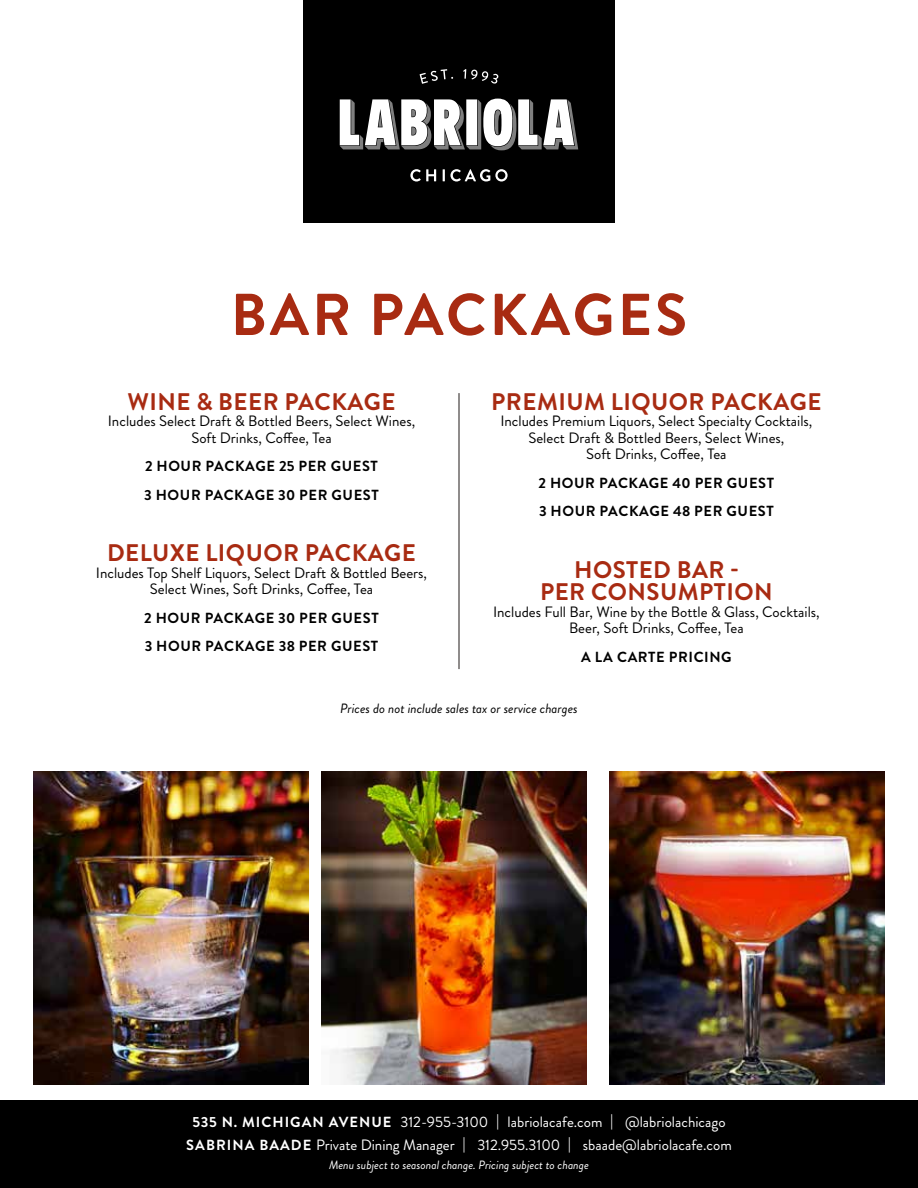
<style>
.page{position:relative;width:918px;height:1188px;background:#fff}
.page>*{position:absolute;margin:0;border:0;box-sizing:border-box;transform-origin:0 0}
.t1{font:700 58.95px "Brandon Grotesque";letter-spacing:.05em;color:#a82b12}
.t2{font:700 24px/22.5px "Brandon Grotesque";letter-spacing:.02em;color:#a82b12;text-align:center}
.t3{font:15px/16.5px "Brandon Grotesque";color:#000;text-align:center}
.t4{font:15px/22.5px "Brandon Grotesque";color:#fff;text-align:center}
.t5{font:700 14.7px/28.5px "Brandon Grotesque";letter-spacing:.04em;color:#000}
.t6{font:italic 13.5px "Brandon Grotesque";color:#000}
.t7{font:italic 12px "Brandon Grotesque";color:#fff}
.s1{font-weight:700;font-size:14.7px}
</style>
<div class="page">
<div style="left:0;top:1100px;width:918px;height:88px;background:#000"></div>
<img style="left:322px;top:771px;width:265px;height:313px">
<div style="left:303px;top:0;width:312px;height:222px;background:#000"></div>
<svg style="left:410px;top:169px;width:98px;height:13px"></svg>
<svg style="left:340px;top:99px;width:238px;height:51px"></svg>
<svg style="left:420px;top:69px;width:79px;height:15px"></svg>
<hr style="left:459px;top:393px;width:1px;height:276px;background:#211b19">
<img style="left:610px;top:771px;width:274px;height:313px">
<img style="left:34px;top:771px;width:274px;height:313px">
<h1 class="t1" style="left:231px;top:274px;width:458px">BAR PACKAGES</h1>
<h2 class="t2" style="left:127px;top:391px;width:270px">WINE &amp; BEER PACKAGE</h2>
<p class="t3" style="left:108px;top:413px;width:309px">Includes Select Draft &amp; Bottled Beers, Select Wines,<br>Soft Drinks, Coffee, Tea</p>
<p class="t5" style="left:144px;top:452px;width:236px">2 HOUR PACKAGE 25 PER GUEST<br>3 HOUR PACKAGE 30 PER GUEST</p>
<h2 class="t2" style="left:107px;top:542px;width:310px">DELUXE LIQUOR PACKAGE</h2>
<p class="t3" style="left:96px;top:564px;width:333px">Includes Top Shelf Liquors, Select Draft &amp; Bottled Beers,<br>Select Wines, Soft Drinks, Coffee, Tea</p>
<p class="t5" style="left:144px;top:604px;width:236px">2 HOUR PACKAGE 30 PER GUEST<br>3 HOUR PACKAGE 38 PER GUEST</p>
<h2 class="t2" style="left:491px;top:391px;width:332px">PREMIUM LIQUOR PACKAGE</h2>
<p class="t3" style="left:500px;top:413px;width:314px">Includes Premium Liquors, Select Specialty Cocktails,<br>Select Draft &amp; Bottled Beers, Select Wines,<br>Soft Drinks, Coffee, Tea</p>
<p class="t5" style="left:539px;top:469px;width:237px">2 HOUR PACKAGE 40 PER GUEST<br>3 HOUR PACKAGE 48 PER GUEST</p>
<h2 class="t2" style="left:540px;top:558px;width:234px">HOSTED BAR -<br>PER CONSUMPTION</h2>
<p class="t3" style="left:493px;top:603px;width:328px">Includes Full Bar, Wine by the Bottle &amp; Glass, Cocktails,<br>Beer, Soft Drinks, Coffee, Tea</p>
<p class="t5" style="left:581px;top:643px;width:152px">A LA CARTE PRICING</p>
<p class="t6" style="left:340px;top:699px;width:239px">Prices do not include sales tax or service charges</p>
<p class="t4" style="left:186px;top:1111px;width:547px"><span class="s1">535 N. MICHIGAN AVENUE</span> 312-955-3100 <span class="s1">|</span> labriolacafe.com <span class="s1">|</span> @labriolachicago<br><span class="s1">SABRINA BAADE</span> Private Dining Manager <span class="s1">|</span> 312.955.3100 <span class="s1">|</span> sbaade@labriolacafe.com</p>
<p class="t7" style="left:329px;top:1157px;width:261px">Menu subject to seasonal change. Pricing subject to change</p>
</div>
